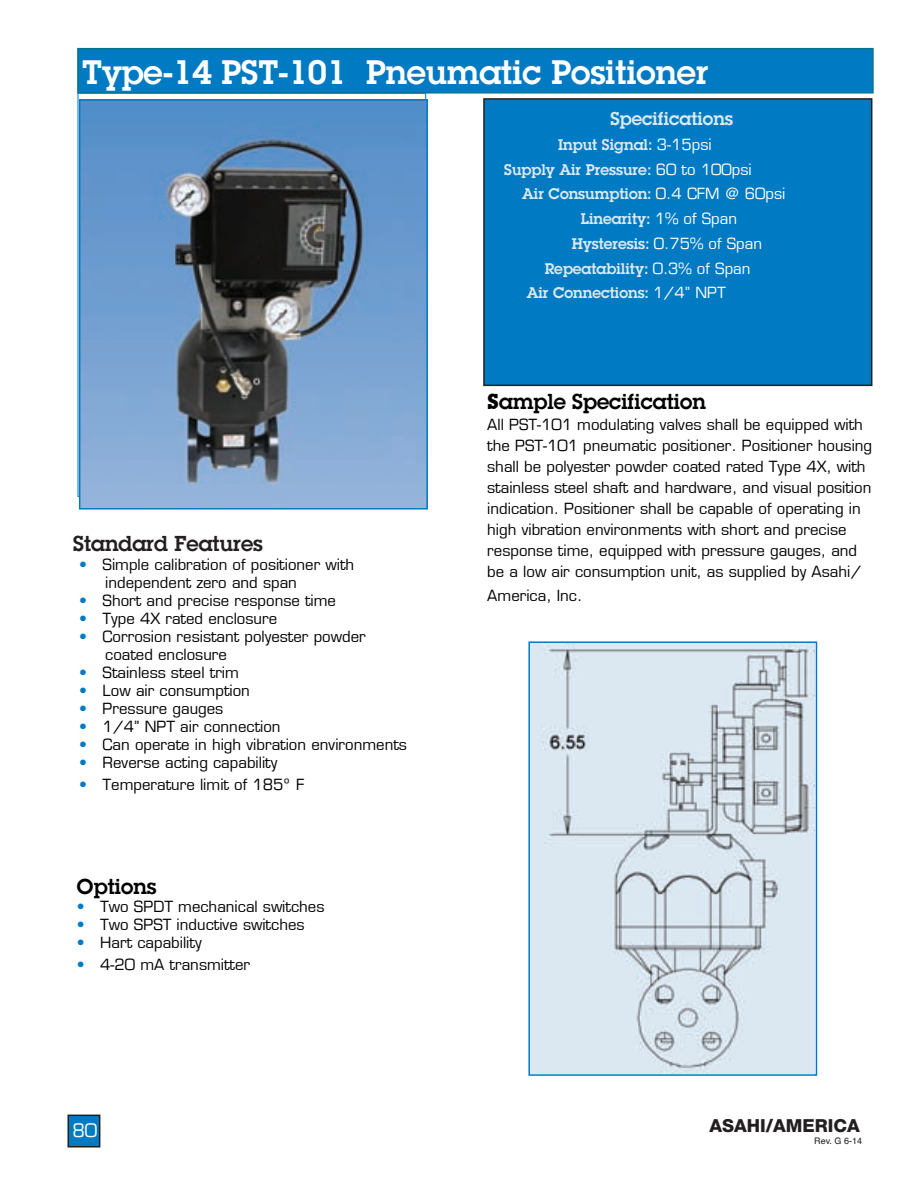
<style>
.page{position:relative;width:918px;height:1188px;background:#fff}
.page>*{position:absolute;margin:0;border:0;box-sizing:border-box;transform-origin:0 0}
.t1{font:600 33px "Lubalin Graph";color:#fff}
.heading_2{font:600 21px "Lubalin Graph";color:#000}
.t2{font:600 21px "Lubalin Graph";color:#231f20}
.heading_1{font:600 21px "Lubalin Graph";color:#000}
.t3{font:600 18px "Lubalin Graph";color:#dce9f0}
.t4{font:800 18px "Helvetica Neue";color:#231f20}
.t5{font:18px "Eurostile";color:#fff}
.t6{font:15px/21px "Eurostile";color:#000}
.t7{font:600 15px "Lubalin Graph";color:#dce9f0}
.t8{font:9px "Helvetica";color:#231f20}
.s1{color:#007ac2}
.s2{font-family:"Eurostile";font-weight:400;color:#fff}
.s3{font-family:"Lubalin Graph IT Cby BT";font-weight:700}
</style>
<div class="page">
<div style="left:68px;top:1115px;width:32px;height:32px;background:#007ac2"></div>
<div style="left:68px;top:1115px;width:32px;height:33px;border:2px solid #231f20"></div>
<img style="left:531px;top:644px;width:283px;height:429px">
<div style="left:528px;top:641px;width:289px;height:435px;border:2px solid #007ac2"></div>
<div style="left:77px;top:48px;width:797px;height:46px;background:#007ac2;border:2px solid #00758c"></div>
<div style="left:484px;top:99px;width:388px;height:286px;background:#007ac2"></div>
<div style="left:483px;top:98px;width:389px;height:288px;border:2px solid #231f20"></div>
<img style="left:82px;top:102px;width:343px;height:405px">
<div style="left:79px;top:99px;width:349px;height:411px;border:2px solid #007ac2"></div>
<p class="t1" style="left:82px;top:50px;width:628px">Type-14 PST-101 Pneumatic Positioner</p>
<p class="t2" style="left:73px;top:530px;width:191px">Standard Features</p>
<p class="t6" style="left:79px;top:555px;width:276px"><span class="s1">•</span> Simple calibration of positioner with</p>
<p class="t6" style="left:105px;top:573px;width:193px">independent zero and span</p>
<p class="t6" style="left:79px;top:591px;width:258px"><span class="s1">•</span> Short and precise response time</p>
<p class="t6" style="left:79px;top:609px;width:199px"><span class="s1">•</span> Type 4X rated enclosure</p>
<p class="t6" style="left:79px;top:627px;width:288px"><span class="s1">•</span> Corrosion resistant polyester powder</p>
<p class="t6" style="left:105px;top:645px;width:123px">coated enclosure</p>
<p class="t6" style="left:79px;top:663px;width:161px"><span class="s1">•</span> Stainless steel trim</p>
<p class="t6" style="left:79px;top:681px;width:172px"><span class="s1">•</span> Low air consumption</p>
<p class="t6" style="left:79px;top:699px;width:146px"><span class="s1">•</span> Pressure gauges</p>
<p class="t6" style="left:79px;top:717px;width:203px"><span class="s1">•</span> 1/4” NPT air connection</p>
<p class="t6" style="left:79px;top:735px;width:329px"><span class="s1">•</span> Can operate in high vibration environments</p>
<p class="t6" style="left:79px;top:753px;width:200px"><span class="s1">•</span> Reverse acting capability</p>
<p class="t6" style="left:79px;top:774px;width:227px"><span class="s1">•</span> Temperature limit of 185º F</p>
<p class="heading_1" style="left:77px;top:873px;width:81px">Options</p>
<p class="t6" style="left:77px;top:896px;width:249px"><span class="s1">•</span> Two SPDT mechanical switches</p>
<p class="t6" style="left:77px;top:914px;width:229px"><span class="s1">•</span> Two SPST inductive switches</p>
<p class="t6" style="left:77px;top:932px;width:126px"><span class="s1">•</span> Hart capability</p>
<p class="t6" style="left:77px;top:954px;width:175px"><span class="s1">•</span> 4-20 mA transmitter</p>
<p class="t5" style="left:73px;top:1119px;width:26px">80</p>
<p class="t3" style="left:610px;top:107px;width:124px">Specifications</p>
<p class="t7" style="left:558px;top:135px;width:155px">Input Signal: <span class="s2">3-15psi</span></p>
<p class="t7" style="left:504px;top:160px;width:249px">Supply Air Pressure: <span class="s2">60 to 100psi</span></p>
<p class="t7" style="left:522px;top:184px;width:265px">Air Consumption: <span class="s2">0.4 CFM @ 60psi</span></p>
<p class="t7" style="left:581px;top:209px;width:158px">Linearity: <span class="s2">1% of Span</span></p>
<p class="t7" style="left:572px;top:234px;width:192px">Hysteresis: <span class="s2">0.75% of Span</span></p>
<p class="t7" style="left:545px;top:259px;width:207px">Repeatability: <span class="s2">0.3% of Span</span></p>
<p class="t7" style="left:527px;top:283px;width:201px">Air Connections: <span class="s2">1/4” NPT</span></p>
<p class="heading_2" style="left:487px;top:387px;width:220px"><span class="s3">S</span>ample Specification</p>
<p class="t6" style="left:487px;top:414px;width:386px">All PST-101 modulating valves shall be equipped with the PST-101 pneumatic positioner. Positioner housing shall be polyester powder coated rated Type 4X, with stainless steel shaft and hardware, and visual position indication. Positioner shall be capable of operating in high vibration environments with short and precise response time, equipped with pressure gauges, and be a low air consumption unit, as supplied by Asahi/</p>
<p class="t6" style="left:487px;top:585px;width:96px">America, Inc.</p>
<p class="t4" style="left:710px;top:1115px;width:152px">ASAHI/AMERICA</p>
<p class="t8" style="left:814px;top:1135px;width:49px">Rev. G 6-14</p>
</div>
